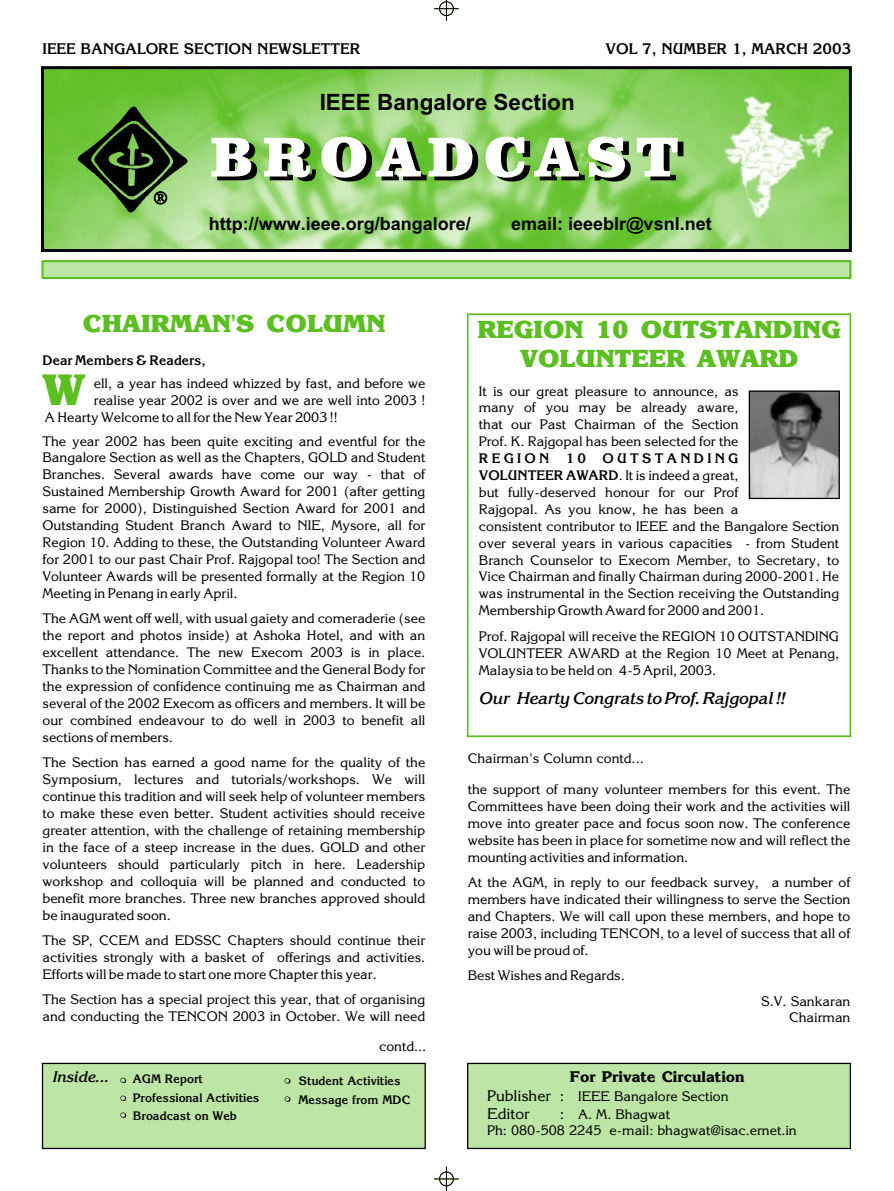
<style>
.page{position:relative;width:894px;height:1191px;background:#fff}
.page>*{position:absolute;margin:0;border:0;box-sizing:border-box;transform-origin:0 0}
.t1{font:57.75px "Clarendon Blk BT";letter-spacing:.16em;color:#000}
.t2{font:700 42.75px "Karla Johnson 8";color:#5cbf21}
.t3{font:700 24px/28.8px "Karla Johnson 8";color:#5cbf21;text-align:center}
.t4{font:700 22.5px "Arial";color:#000}
.t5{font:700 18px "Arial";color:#000}
.t6{font:italic 16.5px "Karla Johnson 6";color:#000}
.t7{font:15px "Karla Johnson 6";color:#000}
.t8{font:700 15px "Karla Johnson 7";color:#000}
.t9{font:15px/17.5px "Karla Johnson 5";color:#000}
.t10{font:italic 15px "Karla Johnson 6";color:#000}
.t11{font:13.5px/17px "Karla Johnson 5";color:#000;text-align:justify}
.t12{font:13.5px "Karla Johnson 6";color:#000}
.t13{font:13.5px "Karla Johnson 6";letter-spacing:.24em;color:#000}
.t14{font:12px/18.1px "Karla Johnson 6";color:#000}
.s1{font-family:"Karla Johnson 6"}
</style>
<div class="page">
<div style="left:467px;top:313px;width:384px;height:424px;border:2px solid #5cbf21"></div>
<img style="left:45px;top:70px;width:803px;height:178px">
<div style="left:41px;top:66px;width:811px;height:186px;border:3px solid #000"></div>
<img style="left:74px;top:101px;width:118px;height:116px">
<svg style="left:154px;top:191px;width:13px;height:13px"></svg>
<div style="left:42px;top:1063px;width:384px;height:86px;background:#bde6a6;border:1px solid #000"></div>
<svg style="left:434px;top:0;width:25px;height:21px"></svg>
<div style="left:439px;top:2px;width:15px;height:14px;border:1px solid #000;border-radius:50%"></div>
<svg style="left:434px;top:1167px;width:25px;height:24px"></svg>
<div style="left:439px;top:1172px;width:15px;height:14px;border:1px solid #000;border-radius:50%"></div>
<div style="left:41px;top:260px;width:810px;height:19px;background:#bde6a6;border:2px solid #5cbf21"></div>
<div style="left:467px;top:1063px;width:384px;height:86px;background:#bde6a6;border:1px solid #000"></div>
<svg style="left:120px;top:1078px;width:7px;height:6px"></svg>
<svg style="left:285px;top:1078px;width:6px;height:6px"></svg>
<svg style="left:285px;top:1097px;width:6px;height:5px"></svg>
<svg style="left:120px;top:1096px;width:7px;height:5px"></svg>
<svg style="left:120px;top:1113px;width:7px;height:5px"></svg>
<img style="left:751px;top:392px;width:87px;height:105px">
<div style="left:749px;top:390px;width:91px;height:109px;border:1px solid #000"></div>
<p class="t7" style="left:43px;top:39px;width:319px">IEEE BANGALORE SECTION NEWSLETTER</p>
<p class="t7" style="left:605px;top:39px;width:247px">VOL 7, NUMBER 1, MARCH 2003</p>
<h3 class="t4" style="left:320px;top:93px;width:257px">IEEE Bangalore Section</h3>
<h1 class="t1" style="left:216px;top:136px;width:470px">BROADCAST</h1>
<h3 class="t5" style="left:209px;top:217px;width:264px">http://www.ieee.org/bangalore/</h3>
<h3 class="t5" style="left:511px;top:217px;width:202px">email: ieeeblr@vsnl.net</h3>
<h3 class="t3" style="left:83px;top:309px;width:304px">CHAIRMAN'S COLUMN</h3>
<p class="t12" style="left:43px;top:351px;width:165px">Dear Members &amp; Readers,</p>
<p class="t11" style="left:94px;top:374px;width:333px">ell, a year has indeed whizzed by fast, and before we</p>
<p class="t11" style="left:94px;top:391px;width:333px">realise year 2002 is over and we are well into 2003 !</p>
<p class="t11" style="left:45px;top:408px;width:294px">A Hearty Welcome to all for the New Year 2003 !!</p>
<p class="t11" style="left:43px;top:432px;width:384px">The year 2002 has been quite exciting and eventful for the Bangalore Section as well as the Chapters, GOLD and Student Branches. Several awards have come our way - that of Sustained Membership Growth Award for 2001 (after getting same for 2000), Distinguished Section Award for 2001 and Outstanding Student Branch Award to NIE, Mysore, all for Region 10. Adding to these, the Outstanding Volunteer Award for 2001 to our past Chair Prof. Rajgopal too! The Section and Volunteer Awards will be presented formally at the Region 10<br>Meeting in Penang in early April.</p>
<p class="t11" style="left:43px;top:610px;width:384px">The AGM went off well, with usual gaiety and comeraderie (see the report and photos inside) at Ashoka Hotel, and with an excellent attendance. The new Execom 2003 is in place.<br>Thanks to the Nomination Committee and the General Body for the expression of confidence continuing me as Chairman and several of the 2002 Execom as officers and members. It will be our combined endeavour to do well in 2003 to benefit all sections of members.</p>
<p class="t11" style="left:43px;top:754px;width:384px">The Section has earned a good name for the quality of the Symposium, lectures and tutorials/workshops. We will continue this tradition and will seek help of volunteer members to make these even better. Student activities should receive greater attention, with the challenge of retaining membership in the face of a steep increase in the dues. GOLD and other volunteers should particularly pitch in here. Leadership workshop and colloquia will be planned and conducted to benefit more branches. Three new branches approved should be inaugurated soon.</p>
<p class="t11" style="left:43px;top:931px;width:384px">The SP, CCEM and EDSSC Chapters should continue their activities strongly with a basket of offerings and activities.<br>Efforts will be made to start one more Chapter this year.</p>
<p class="t11" style="left:43px;top:991px;width:384px">The Section has a special project this year, that of organising and conducting the TENCON 2003 in October. We will need</p>
<h2 class="t2" style="left:43px;top:362px;width:44px">W</h2>
<p class="t11" style="left:379px;top:1038px;width:49px">contd...</p>
<h3 class="t3" style="left:477px;top:315px;width:365px">REGION 10 OUTSTANDING<br>VOLUNTEER AWARD</h3>
<p class="t11" style="left:479px;top:382px;width:261px">It is our great pleasure to announce, as many of you may be already aware, that our Past Chairman of the Section Prof. K. Rajgopal has been selected for the</p>
<p class="t13" style="left:479px;top:450px;width:261px">REGION 10 OUTSTANDING</p>
<p class="t11" style="left:479px;top:466px;width:362px;text-align:left"><span class="s1">VOLUNTEER AWARD</span>. It is indeed a great,<br>but fully-deserved honour for our Prof<br>Rajgopal. As you know, he has been a<br>consistent contributor to IEEE and the Bangalore Section over several years in various capacities - from Student Branch Counselor to Execom Member, to Secretary, to Vice Chairman and finally Chairman during 2000-2001. He was instrumental in the Section receiving the Outstanding Membership Growth Award for 2000 and 2001.</p>
<p class="t11" style="left:479px;top:627px;width:362px">Prof. Rajgopal will receive the REGION 10 OUTSTANDING VOLUNTEER AWARD at the Region 10 Meet at Penang, Malaysia to be held on 4-5 April, 2003.</p>
<p class="t6" style="left:479px;top:688px;width:308px">Our Hearty Congrats to Prof. Rajgopal !!</p>
<p class="t11" style="left:468px;top:750px;width:178px">Chairman's Column contd...</p>
<p class="t11" style="left:468px;top:780px;width:384px">the support of many volunteer members for this event. The Committees have been doing their work and the activities will move into greater pace and focus soon now. The conference website has been in place for sometime now and will reflect the mounting activities and information.</p>
<p class="t11" style="left:468px;top:873px;width:384px">At the AGM, in reply to our feedback survey, a number of members have indicated their willingness to serve the Section and Chapters. We will call upon these members, and hope to raise 2003, including TENCON, to a level of success that all of you will be proud of.</p>
<p class="t11" style="left:468px;top:967px;width:159px">Best Wishes and Regards.</p>
<p class="t11" style="left:761px;top:992px;width:91px;text-align:right">S.V. Sankaran<br>Chairman</p>
<p class="t10" style="left:52px;top:1067px;width:58px">Inside...</p>
<p class="t8" style="left:570px;top:1067px;width:176px">For Private Circulation</p>
<p class="t14" style="left:133px;top:1070px;width:128px">AGM Report<br>Professional Activities<br>Broadcast on Web</p>
<p class="t14" style="left:298px;top:1072px;width:113px">Student Activities<br>Message from MDC</p>
<p class="t9" style="left:487px;top:1087px;width:65px">Publisher<br>Editor</p>
<p class="t11" style="left:578px;top:1087px;width:152px;line-height:18px">IEEE Bangalore Section<br>A. M. Bhagwat</p>
<p class="t9" style="left:560px;top:1086px;width:6px;line-height:18.3px">: :</p>
<p class="t11" style="left:487px;top:1122px;width:311px">Ph: 080-508 2245 e-mail: bhagwat@isac.ernet.in</p>
</div>
